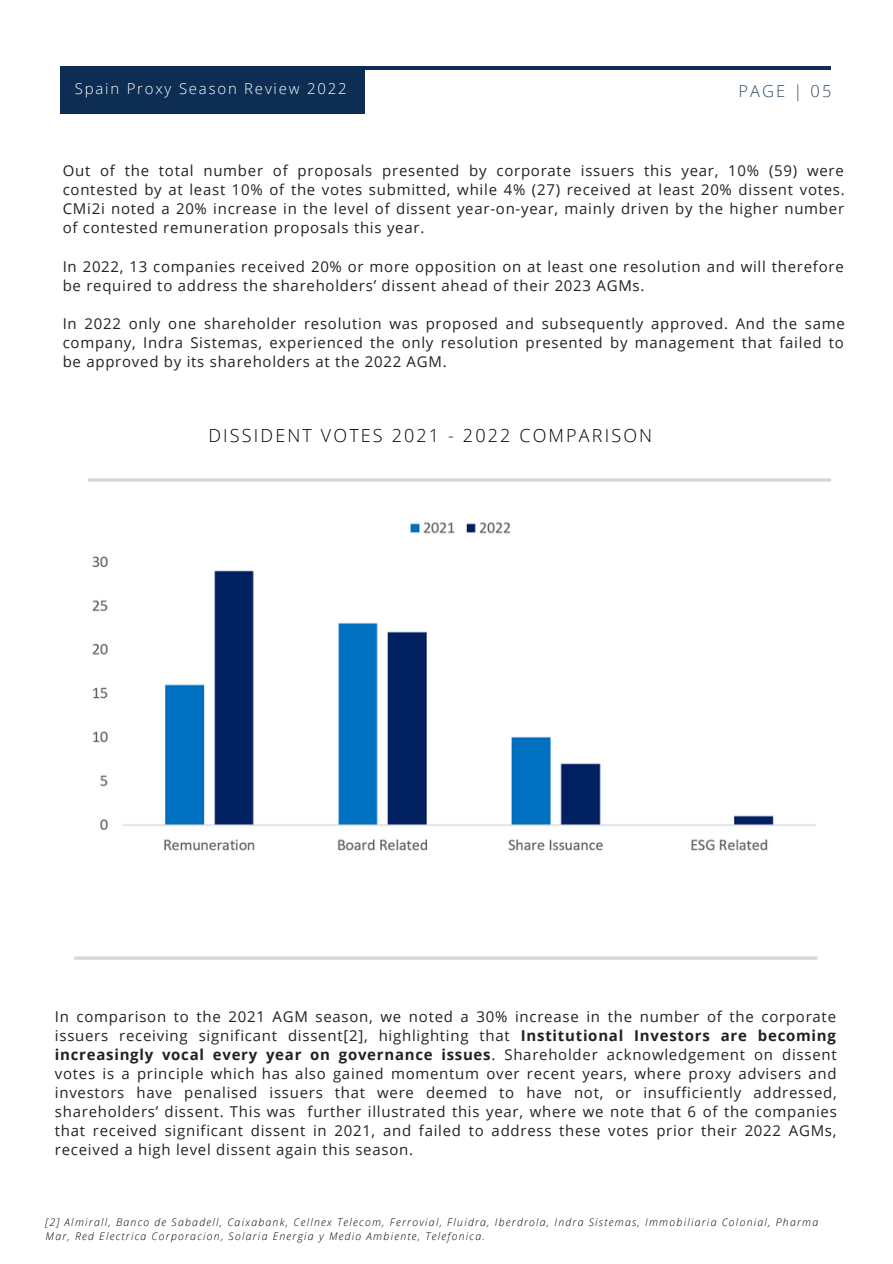
<style>
.page{position:relative;width:893px;height:1264px;background:#fff}
.page>*{position:absolute;margin:0;border:0;box-sizing:border-box;transform-origin:0 0}
.t1{font:300 18px "Open Sans";letter-spacing:.12em;color:#000}
.t2{font:300 16.5px "Open Sans";letter-spacing:.12em;color:#364d62}
.t3{font:15px/19px "Open Sans";letter-spacing:.05em;color:#222;text-align:justify}
.t4{font:300 15px "Open Sans";letter-spacing:.12em;color:#fff}
.t5{font:italic 300 10.5px/14px "Open Sans";letter-spacing:.12em;color:#000}
.s1{font-weight:700}
</style>
<div class="page">
<hr style="left:365px;top:66px;width:465px;height:4px;background:#0d2d52">
<div style="left:60px;top:66px;width:305px;height:48px;background:#0d2d52"></div>
<hr style="left:74px;top:956px;width:743px;height:3px;background:#d7d7dd">
<hr style="left:88px;top:478px;width:743px;height:3px;background:#d7d7dd">
<img style="left:92px;top:522px;width:724px;height:329px">
<p class="t4" style="left:75px;top:78px;width:273px">Spain Proxy Season Review 2022</p>
<p class="t2" style="left:738px;top:79px;width:94px">PAGE | 05</p>
<p class="t3" style="left:63px;top:161px;width:783px">Out of the total number of proposals presented by corporate issuers this year, 10% (59) were contested by at least 10% of the votes submitted, while 4% (27) received at least 20% dissent votes.<br>CMi2i noted a 20% increase in the level of dissent year-on-year, mainly driven by the higher number of contested remuneration proposals this year.</p>
<p class="t3" style="left:63px;top:256px;width:782px">In 2022, 13 companies received 20% or more opposition on at least one resolution and will therefore be required to address the shareholders’ dissent ahead of their 2023 AGMs.</p>
<p class="t3" style="left:63px;top:314px;width:783px">In 2022 only one shareholder resolution was proposed and subsequently approved. And the same company, Indra Sistemas, experienced the only resolution presented by management that failed to be approved by its shareholders at the 2022 AGM.</p>
<p class="t1" style="left:208px;top:423px;width:445px">DISSIDENT VOTES 2021 - 2022 COMPARISON</p>
<p class="t3" style="left:55px;top:1006px;width:783px">In comparison to the 2021 AGM season, we noted a 30% increase in the number of the corporate issuers receiving significant dissent[2], highlighting that <span class="s1">Institutional Investors are becoming increasingly vocal every year on governance issues</span>. Shareholder acknowledgement on dissent votes is a principle which has also gained momentum over recent years, where proxy advisers and investors have penalised issuers that were deemed to have not, or insufficiently addressed, shareholders’ dissent. This was further illustrated this year, where we note that 6 of the companies that received significant dissent in 2021, and failed to address these votes prior their 2022 AGMs, received a high level dissent again this season.</p>
<p class="t5" style="left:46px;top:1215px;width:774px">[2] Almirall, Banco de Sabadell, Caixabank, Cellnex Telecom, Ferrovial, Fluidra, Iberdrola, Indra Sistemas, Immobiliaria Colonial, Pharma<br>Mar, Red Electrica Corporacion, Solaria Energia y Medio Ambiente, Telefonica.</p>
</div>
